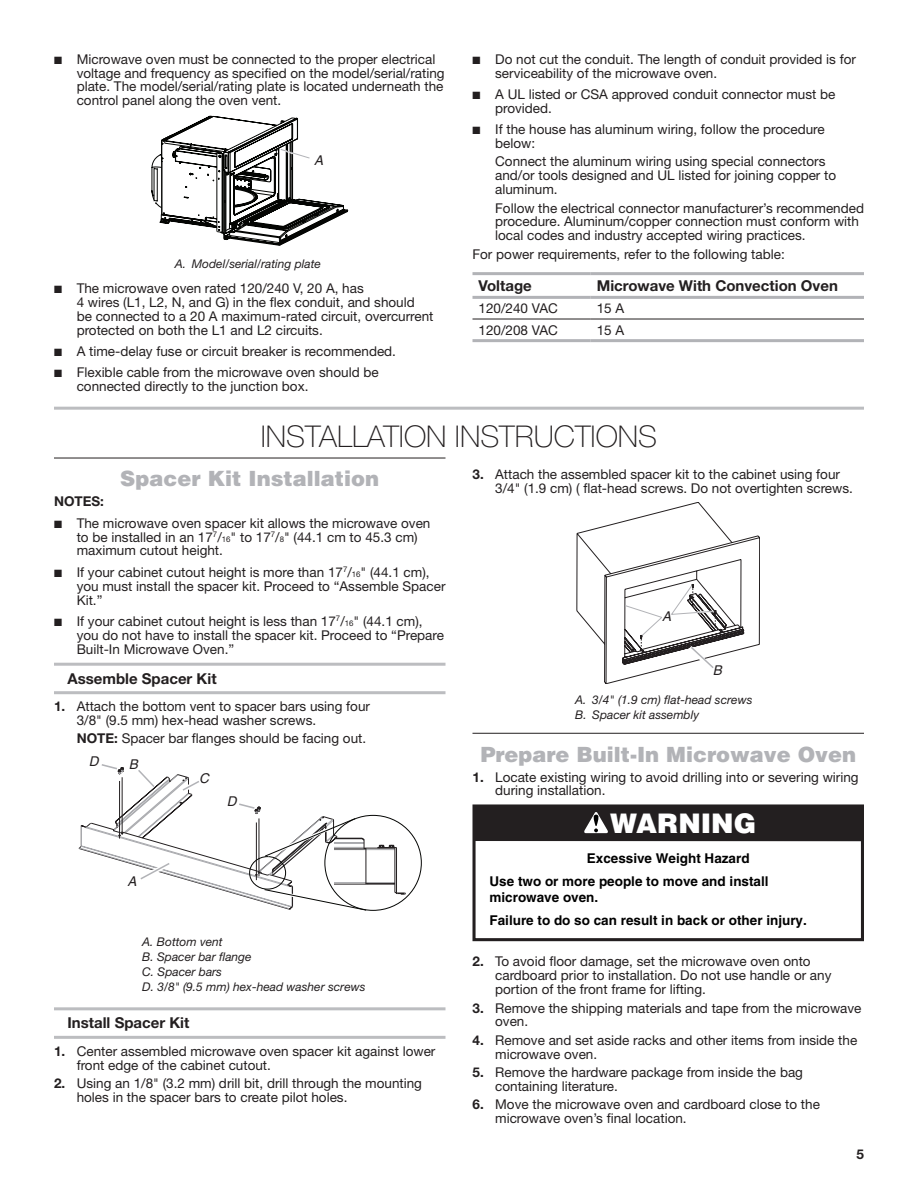
<style>
.page{position:relative;width:918px;height:1188px;background:#fff}
.page>*{position:absolute;margin:0;border:0;box-sizing:border-box;transform-origin:0 0}
.Heading_1{font:100 30px "Helvetica Neue";color:#231f20}
.t1{font:900 27px "Helvetica";color:#fff}
.Heading_2{font:900 21px "Helvetica";color:#b2b3b7}
.Heading_3{font:700 15px "Helvetica Neue";color:#231f20}
.Heading_3_Rules{font:700 15px "Helvetica Neue";color:#231f20}
.Body_Indent{font:13.5px/14px "Helvetica Neue LT Std";color:#231f20}
.t2{font:700 13.5px/23.2px "Helvetica";color:#000}
.Body{font:13.5px "Helvetica Neue LT Std";color:#231f20}
.t3{font:italic 13.5px "Helvetica";color:#231f20}
.Body-2{font:700 13.5px "Helvetica Neue LT Std";color:#231f20}
.t4{font:700 13.5px "Helvetica Neue";color:#231f20}
.Table_Callouts{font:italic 12px "Helvetica Neue";color:#231f20}
.s1{font-weight:700}
.s2{font-size:7.8px}
</style>
<div class="page">
<hr style="left:472px;top:272px;width:119px;height:3px;background:#b2b3b7">
<hr style="left:591px;top:272px;width:273px;height:3px;background:#b2b3b7">
<hr style="left:472px;top:296px;width:119px;height:3px;background:#b2b3b7">
<hr style="left:591px;top:296px;width:273px;height:3px;background:#b2b3b7">
<hr style="left:472px;top:319px;width:119px;height:1px;background:#231f20">
<hr style="left:591px;top:319px;width:273px;height:1px;background:#231f20">
<hr style="left:472px;top:339px;width:119px;height:3px;background:#b2b3b7">
<hr style="left:591px;top:339px;width:273px;height:3px;background:#b2b3b7">
<hr style="left:54px;top:407px;width:810px;height:3px;background:#bcbdc0">
<hr style="left:54px;top:458px;width:392px;height:1px;background:#231f20">
<hr style="left:54px;top:663px;width:392px;height:3px;background:#bcbdc0">
<hr style="left:54px;top:691px;width:392px;height:3px;background:#bcbdc0">
<hr style="left:54px;top:1007px;width:392px;height:3px;background:#bcbdc0">
<hr style="left:54px;top:1036px;width:392px;height:3px;background:#bcbdc0">
<hr style="left:472px;top:733px;width:392px;height:1px;background:#231f20">
<svg style="left:152px;top:116px;width:196px;height:130px"></svg>
<svg style="left:79px;top:764px;width:327px;height:147px"></svg>
<svg style="left:577px;top:502px;width:183px;height:182px"></svg>
<div style="left:472px;top:804px;width:392px;height:137px;border:3px solid #231f20"></div>
<div style="left:474px;top:805px;width:388px;height:36px;background:#231f20"></div>
<svg style="left:584px;top:812px;width:24px;height:21px"></svg>
<p class="Body_Indent" style="left:77px;top:52px;width:370px;text-indent:-23px">■ Microwave oven must be connected to the proper electrical voltage and frequency as specified on the model/serial/rating plate. The model/serial/rating plate is located underneath the control panel along the oven vent.</p>
<p class="t3" style="left:314px;top:153px;width:11px">A</p>
<p class="Table_Callouts" style="left:175px;top:257px;width:148px">A. Model/serial/rating plate</p>
<p class="Body_Indent" style="left:77px;top:281px;width:358px;text-indent:-23px">■ The microwave oven rated 120/240 V, 20 A, has<br>4 wires (L1, L2, N, and G) in the flex conduit, and should<br>be connected to a 20 A maximum-rated circuit, overcurrent protected on both the L1 and L2 circuits.</p>
<p class="Body_Indent" style="left:54px;top:344px;width:344px">■ A time-delay fuse or circuit breaker is recommended.</p>
<p class="Body_Indent" style="left:77px;top:366px;width:304px;text-indent:-23px">■ Flexible cable from the microwave oven should be connected directly to the junction box.</p>
<p class="Body_Indent" style="left:495px;top:52px;width:362px;text-indent:-23px">■ Do not cut the conduit. The length of conduit provided is for serviceability of the microwave oven.</p>
<p class="Body_Indent" style="left:495px;top:87px;width:342px;text-indent:-23px">■ A UL listed or CSA approved conduit connector must be provided.</p>
<p class="Body_Indent" style="left:495px;top:122px;width:331px;text-indent:-23px">■ If the house has aluminum wiring, follow the procedure below:</p>
<p class="Body_Indent" style="left:495px;top:154px;width:343px">Connect the aluminum wiring using special connectors and/or tools designed and UL listed for joining copper to aluminum.</p>
<p class="Body_Indent" style="left:495px;top:201px;width:370px">Follow the electrical connector manufacturer’s recommended procedure. Aluminum/copper connection must conform with local codes and industry accepted wiring practices.</p>
<p class="Body" style="left:472px;top:246px;width:314px">For power requirements, refer to the following table:</p>
<h3 class="Heading_3" style="left:478px;top:277px;width:55px">Voltage</h3>
<h3 class="Heading_3" style="left:597px;top:277px;width:243px">Microwave With Convection Oven</h3>
<p class="Body" style="left:478px;top:300px;width:81px">120/240 VAC</p>
<p class="Body" style="left:597px;top:300px;width:29px">15 A</p>
<p class="Body" style="left:478px;top:322px;width:81px">120/208 VAC</p>
<p class="Body" style="left:597px;top:322px;width:29px">15 A</p>
<h1 class="Heading_1" style="left:261px;top:420px;width:398px">INSTALLATION INSTRUCTIONS</h1>
<h2 class="Heading_2" style="left:120px;top:465px;width:260px">Spacer Kit Installation</h2>
<p class="Body_Indent" style="left:495px;top:467px;width:359px;text-indent:-23px"><span class="s1">3.</span> Attach the assembled spacer kit to the cabinet using four<br>3/4" (1.9 cm) ( flat-head screws. Do not overtighten screws.</p>
<p class="Body-2" style="left:54px;top:493px;width:52px">NOTES:</p>
<p class="Body_Indent" style="left:77px;top:516px;width:355px;text-indent:-23px">■ The microwave oven spacer kit allows the microwave oven to be installed in an 17<sup>7</sup>/<span class="s2">16</span>" to 17<sup>7</sup>/<span class="s2">8</span>" (44.1 cm to 45.3 cm) maximum cutout height.</p>
<p class="Body_Indent" style="left:77px;top:565px;width:370px;text-indent:-23px">■ If your cabinet cutout height is more than 17<sup>7</sup>/<span class="s2">16</span>" (44.1 cm), you must install the spacer kit. Proceed to “Assemble Spacer<br>Kit.”</p>
<p class="Body_Indent" style="left:77px;top:614px;width:369px;text-indent:-23px">■ If your cabinet cutout height is less than 17<sup>7</sup>/<span class="s2">16</span>" (44.1 cm), you do not have to install the spacer kit. Proceed to “Prepare<br>Built-In Microwave Oven.”</p>
<h3 class="Heading_3_Rules" style="left:68px;top:669px;width:151px">Assemble Spacer Kit</h3>
<p class="Body_Indent" style="left:77px;top:699px;width:295px;text-indent:-23px"><span class="s1">1.</span> Attach the bottom vent to spacer bars using four<br>3/8" (9.5 mm) hex-head washer screws.</p>
<p class="Body_Indent" style="left:77px;top:731px;width:291px"><span class="s1">NOTE:</span> Spacer bar flanges should be facing out.</p>
<p class="t3" style="left:662px;top:608px;width:11px">A</p>
<p class="t3" style="left:713px;top:663px;width:11px">B</p>
<p class="Table_Callouts" style="left:575px;top:692px;width:179px">A. 3/4" (1.9 cm) flat-head screws</p>
<p class="Table_Callouts" style="left:575px;top:707px;width:125px">B. Spacer kit assembly</p>
<h2 class="Heading_2" style="left:480px;top:740px;width:377px">Prepare Built-In Microwave Oven</h2>
<p class="Body_Indent" style="left:495px;top:770px;width:365px;text-indent:-23px"><span class="s1">1.</span> Locate existing wiring to avoid drilling into or severing wiring during installation.</p>
<p class="t3" style="left:89px;top:754px;width:11px">D</p>
<p class="t3" style="left:129px;top:757px;width:11px">B</p>
<p class="t3" style="left:199px;top:770px;width:11px">C</p>
<p class="t3" style="left:227px;top:793px;width:11px">D</p>
<p class="t3" style="left:128px;top:873px;width:11px">A</p>
<p class="Table_Callouts" style="left:142px;top:935px;width:82px">A. Bottom vent</p>
<p class="Table_Callouts" style="left:142px;top:950px;width:111px">B. Spacer bar flange</p>
<p class="Table_Callouts" style="left:142px;top:965px;width:81px">C. Spacer bars</p>
<p class="Table_Callouts" style="left:142px;top:980px;width:225px">D. 3/8" (9.5 mm) hex-head washer screws</p>
<h3 class="Heading_3_Rules" style="left:68px;top:1014px;width:123px">Install Spacer Kit</h3>
<p class="Body_Indent" style="left:77px;top:1044px;width:360px;text-indent:-23px"><span class="s1">1.</span> Center assembled microwave oven spacer kit against lower front edge of the cabinet cutout.</p>
<p class="Body_Indent" style="left:77px;top:1076px;width:347px;text-indent:-23px"><span class="s1">2.</span> Using an 1/8" (3.2 mm) drill bit, drill through the mounting holes in the spacer bars to create pilot holes.</p>
<p class="t1" style="left:610px;top:806px;width:148px">WARNING</p>
<p class="t2" style="left:490px;top:846px;width:281px;text-indent:97px">Excessive Weight Hazard<br>Use two or more people to move and install</p>
<p class="t2" style="left:490px;top:885px;width:319px">microwave oven.<br>Failure to do so can result in back or other injury.</p>
<p class="Body_Indent" style="left:495px;top:955px;width:338px;text-indent:-23px"><span class="s1">2.</span> To avoid floor damage, set the microwave oven onto cardboard prior to installation. Do not use handle or any portion of the front frame for lifting.</p>
<p class="Body_Indent" style="left:495px;top:1001px;width:368px;text-indent:-23px"><span class="s1">3.</span> Remove the shipping materials and tape from the microwave oven.</p>
<p class="Body_Indent" style="left:495px;top:1033px;width:364px;text-indent:-23px"><span class="s1">4.</span> Remove and set aside racks and other items from inside the microwave oven.</p>
<p class="Body_Indent" style="left:495px;top:1065px;width:309px;text-indent:-23px"><span class="s1">5.</span> Remove the hardware package from inside the bag containing literature.</p>
<p class="Body_Indent" style="left:495px;top:1097px;width:326px;text-indent:-23px"><span class="s1">6.</span> Move the microwave oven and cardboard close to the microwave oven’s final location.</p>
<p class="t4" style="left:856px;top:1146px;width:9px">5</p>
</div>
